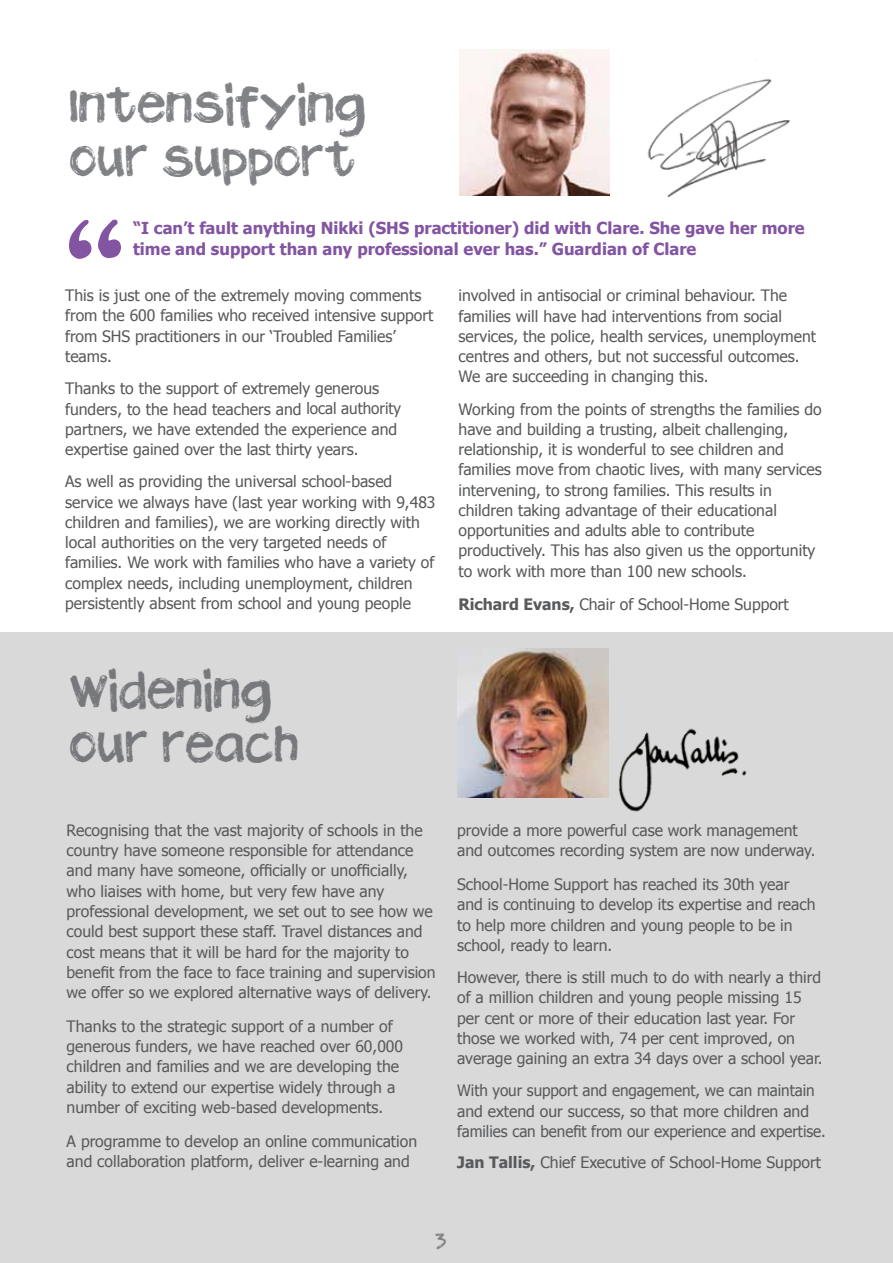
<style>
.page{position:relative;width:893px;height:1263px;background:#fff}
.page>*{position:absolute;margin:0;border:0;box-sizing:border-box;transform-origin:0 0}
.t1{font:120px "Sand";color:#8354a2}
.t2{font:700 42px/54px "Plz Print Brush";color:#808285}
.t3{font:700 42px/54px "Plz Print Brush";color:#77787b}
.t4{font:700 18px "Plz Print Brush";color:#808285}
.t5{font:700 16.5px/21px "Tahoma";color:#8354a2}
.t6{font:15.75px/20.2px "Tahoma";color:#58595b}
.s1{font-weight:700}
</style>
<div class="page">
<div style="left:0;top:632px;width:893px;height:631px;background:#d9d9d9"></div>
<img style="left:647px;top:78px;width:143px;height:119px">
<img style="left:458px;top:648px;width:150px;height:150px">
<img style="left:459px;top:50px;width:150px;height:146px">
<h2 class="t2" style="left:69px;top:82px;width:298px">INTENSIFYING<br>OUR SUPPORT</h2>
<h1 class="t1" style="left:60px;top:207px;width:71px">“</h1>
<p class="t5" style="left:133px;top:216px;width:673px">“I can’t fault anything Nikki (SHS practitioner) did with Clare. She gave her more time and support than any professional ever has.” Guardian of Clare</p>
<p class="t6" style="left:65px;top:285px;width:370px">This is just one of the extremely moving comments from the 600 families who received intensive support from SHS practitioners in our ‘Troubled Families’ teams.</p>
<p class="t6" style="left:65px;top:378px;width:337px">Thanks to the support of extremely generous funders, to the head teachers and local authority partners, we have extended the experience and expertise gained over the last thirty years.</p>
<p class="t6" style="left:65px;top:471px;width:372px">As well as providing the universal school-based service we always have (last year working with 9,483 children and families), we are working directly with local authorities on the very targeted needs of families. We work with families who have a variety of complex needs, including unemployment, children persistently absent from school and young people</p>
<h2 class="t3" style="left:69px;top:669px;width:230px">WIDENING<br>OUR REACH</h2>
<p class="t6" style="left:459px;top:285px;width:359px">involved in antisocial or criminal behaviour. The families will have had interventions from social services, the police, health services, unemployment centres and others, but not successful outcomes.<br>We are succeeding in changing this.</p>
<p class="t6" style="left:459px;top:398px;width:365px">Working from the points of strengths the families do have and building a trusting, albeit challenging, relationship, it is wonderful to see children and families move from chaotic lives, with many services intervening, to strong families. This results in children taking advantage of their educational opportunities and adults able to contribute productively. This has also given us the opportunity to work with more than 100 new schools.</p>
<p class="t6" style="left:459px;top:593px;width:332px"><span class="s1">Richard Evans,</span> Chair of School-Home Support</p>
<p class="t6" style="left:67px;top:819px;width:370px">Recognising that the vast majority of schools in the country have someone responsible for attendance and many have someone, officially or unofficially, who liaises with home, but very few have any professional development, we set out to see how we could best support these staff. Travel distances and cost means that it will be hard for the majority to benefit from the face to face training and supervision we offer so we explored alternative ways of delivery.</p>
<p class="t6" style="left:67px;top:1015px;width:338px">Thanks to the strategic support of a number of generous funders, we have reached over 60,000 children and families and we are developing the ability to extend our expertise widely through a number of exciting web-based developments.</p>
<p class="t6" style="left:67px;top:1130px;width:352px">A programme to develop an online communication and collaboration platform, deliver e-learning and</p>
<p class="t6" style="left:457px;top:819px;width:360px">provide a more powerful case work management and outcomes recording system are now underway.</p>
<p class="t6" style="left:457px;top:873px;width:360px">School-Home Support has reached its 30th year and is continuing to develop its expertise and reach to help more children and young people to be in school, ready to learn.</p>
<p class="t6" style="left:457px;top:966px;width:367px">However, there is still much to do with nearly a third of a million children and young people missing 15 per cent or more of their education last year. For those we worked with, 74 per cent improved, on average gaining an extra 34 days over a school year.</p>
<p class="t6" style="left:457px;top:1080px;width:370px">With your support and engagement, we can maintain and extend our success, so that more children and families can benefit from our experience and expertise.</p>
<p class="t6" style="left:457px;top:1151px;width:365px"><span class="s1">Jan Tallis,</span> Chief Executive of School-Home Support</p>
<p class="t4" style="left:435px;top:1229px;width:13px">3</p>
</div>
